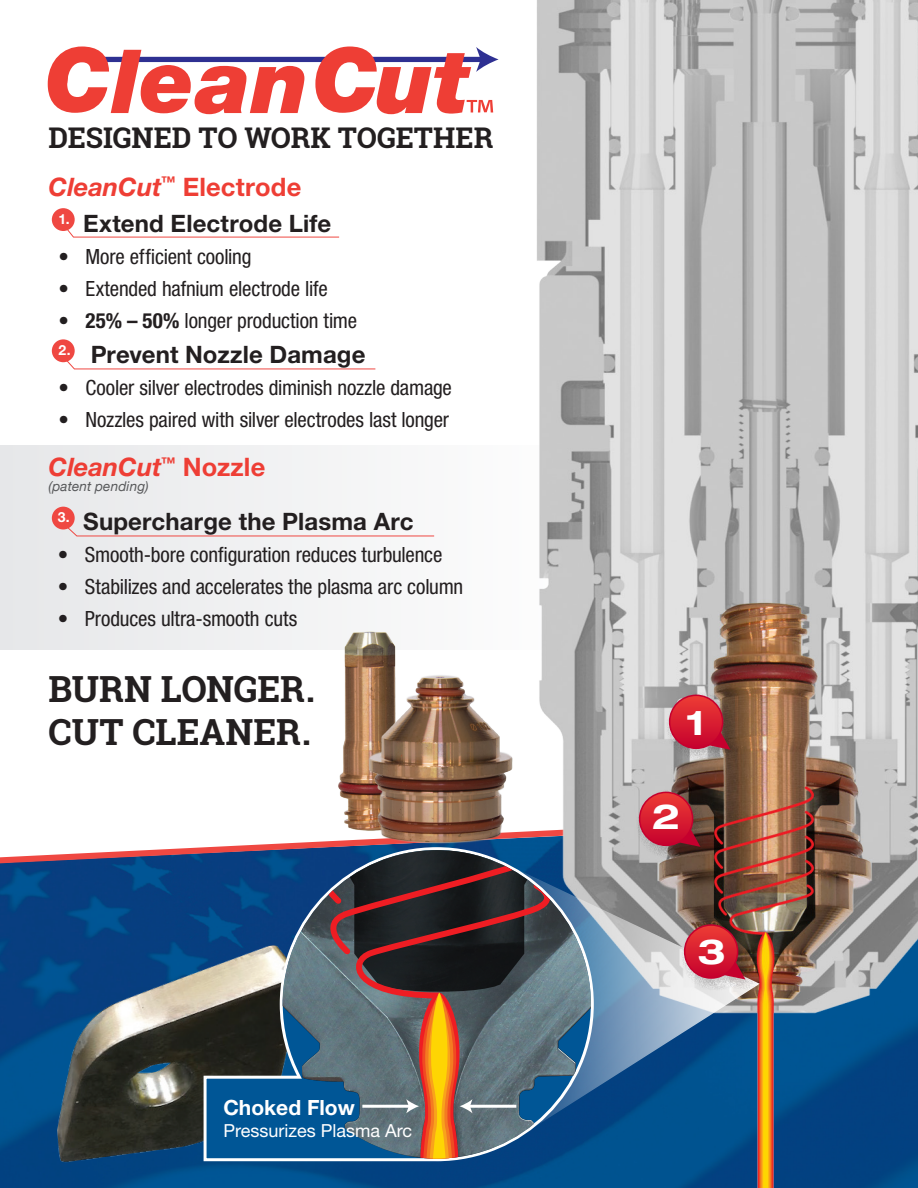
<style>
.page{position:relative;width:918px;height:1188px;background:#fff}
.page>*{position:absolute;margin:0;border:0;box-sizing:border-box;transform-origin:0 0}
.t1{font:700 36px "Roboto Slab";letter-spacing:-.005em;color:#231f20}
.arc_column_copy_bull{font:700 expanded 34.5px "Helvetica Neue LT Std";color:#fff}
.t2{font:700 28.5px "Roboto Slab";letter-spacing:-.005em;color:#231f20}
.t3{font:700 25.5px "Helvetica Neue LT Std";letter-spacing:.01em;color:#ee3e35}
.t4{font:italic 700 25.5px "Helvetica Neue LT Std";letter-spacing:-.005em;color:#ee3e35}
.Paragraph_Style_1{font:700 24px "Helvetica Neue LT Std";letter-spacing:.005em;color:#231f20}
.t5{font:condensed 21px "Helvetica Neue LT Std";letter-spacing:-.01em;color:#231f20}
.t6{font:700 21px "Helvetica Neue LT Std";color:#fff}
.t7{font:18px "Helvetica Neue LT Std";color:#fff}
.Paragraph_Style_1-2{font:italic 13.5px "Helvetica Neue";letter-spacing:.01em;color:#57585a}
.s1{font-style:italic}
.s2{font-weight:700}
.s3{font-style:normal}
</style>
<div class="page">
<div style="left:0;top:446px;width:590px;height:204px;background:#efeff0"></div>
<img style="left:0;top:867px;width:422px;height:321px">
<svg style="left:0;top:839px;width:422px;height:28px"></svg>
<img style="left:338px;top:631px;width:58px;height:200px">
<img style="left:367px;top:674px;width:55px;height:171px">
<img style="left:35px;top:940px;width:278px;height:234px">
<img style="left:422px;top:0;width:496px;height:1188px">
<svg style="left:595px;top:862px;width:166px;height:281px;background:#597794"></svg>
<svg style="left:202px;top:846px;width:393px;height:317px;background:#396184"></svg>
<img style="left:283px;top:850px;width:308px;height:309px;border-radius:154px">
<svg style="left:298px;top:850px;width:268px;height:309px;background:#50565e"></svg>
<div style="left:52px;top:208px;width:23px;height:23px;background:#ef4842;border-radius:50%"></div>
<div style="left:52px;top:507px;width:23px;height:22px;background:#ef4842;border-radius:50%"></div>
<svg style="left:63px;top:523px;width:372px;height:14px"></svg>
<div style="left:52px;top:339px;width:23px;height:23px;background:#ef4842;border-radius:50%"></div>
<svg style="left:62px;top:356px;width:314px;height:14px"></svg>
<svg style="left:65px;top:224px;width:275px;height:14px"></svg>
<div style="left:681px;top:921px;width:77px;height:71px;background:#231f20;opacity:.25"></div>
<svg style="left:716px;top:958px;width:29px;height:21px"></svg>
<div style="left:685px;top:925px;width:53px;height:53px;background:linear-gradient(to bottom,#eb3934,#c6022e);border-radius:50%"></div>
<div style="left:684px;top:924px;width:54px;height:55px;border:2px solid #c5002e;border-radius:50%"></div>
<div style="left:666px;top:691px;width:77px;height:71px;background:#231f20;opacity:.25"></div>
<svg style="left:696px;top:728px;width:34px;height:22px"></svg>
<svg style="left:670px;top:695px;width:53px;height:53px;background:#d81d30"></svg>
<div style="left:669px;top:695px;width:54px;height:54px;border:2px solid #c5002e;border-radius:50%"></div>
<div style="left:636px;top:789px;width:77px;height:70px;background:#231f20;opacity:.25"></div>
<svg style="left:666px;top:825px;width:34px;height:22px"></svg>
<svg style="left:640px;top:792px;width:53px;height:53px;background:#d81d30"></svg>
<div style="left:639px;top:792px;width:54px;height:54px;border:2px solid #c5002e;border-radius:50%"></div>
<svg style="left:48px;top:47px;width:451px;height:67px"></svg>
<p class="t2" style="left:49px;top:118px;width:446px">DESIGNED TO WORK TOGETHER</p>
<p class="t3" style="left:49px;top:171px;width:254px"><span class="s1">CleanCut</span><sup>™</sup> Electrode</p>
<p class="Paragraph_Style_1" style="left:58px;top:209px;width:274px"><sup>1.</sup> Extend Electrode Life</p>
<p class="t5" style="left:58px;top:244px;width:194px">• More efficient cooling</p>
<p class="t5" style="left:58px;top:276px;width:271px">• Extended hafnium electrode life</p>
<p class="t5" style="left:58px;top:308px;width:300px"><span class="s2">• 25% – 50%</span> longer production time</p>
<p class="Paragraph_Style_1" style="left:58px;top:340px;width:309px"><sup>2.</sup> Prevent Nozzle Damage</p>
<p class="t5" style="left:58px;top:376px;width:395px">• Cooler silver electrodes diminish nozzle damage</p>
<p class="t5" style="left:58px;top:408px;width:392px">• Nozzles paired with silver electrodes last longer</p>
<p class="t4" style="left:49px;top:451px;width:218px">CleanCut<sup>™</sup> <span class="s3">Nozzle</span></p>
<p class="Paragraph_Style_1-2" style="left:49px;top:476px;width:102px">(patent pending)</p>
<p class="Paragraph_Style_1" style="left:58px;top:506px;width:357px"><sup>3.</sup> Supercharge the Plasma Arc</p>
<p class="t5" style="left:58px;top:542px;width:386px">• Smooth-bore configuration reduces turbulence</p>
<p class="t5" style="left:58px;top:574px;width:407px">• Stabilizes and accelerates the plasma arc column</p>
<p class="t5" style="left:58px;top:606px;width:241px">• Produces ultra-smooth cuts</p>
<p class="t1" style="left:49px;top:664px;width:268px">BURN LONGER.</p>
<p class="t1" style="left:49px;top:707px;width:264px">CUT CLEANER.</p>
<p class="t6" style="left:223px;top:1095px;width:133px">Choked Flow</p>
<p class="t7" style="left:223px;top:1120px;width:190px">Pressurizes Plasma Arc</p>
<p class="arc_column_copy_bull" style="left:686px;top:701px;width:21px">1</p>
<p class="arc_column_copy_bull" style="left:652px;top:795px;width:30px">2</p>
<p class="arc_column_copy_bull" style="left:697px;top:930px;width:30px">3</p>
</div>
